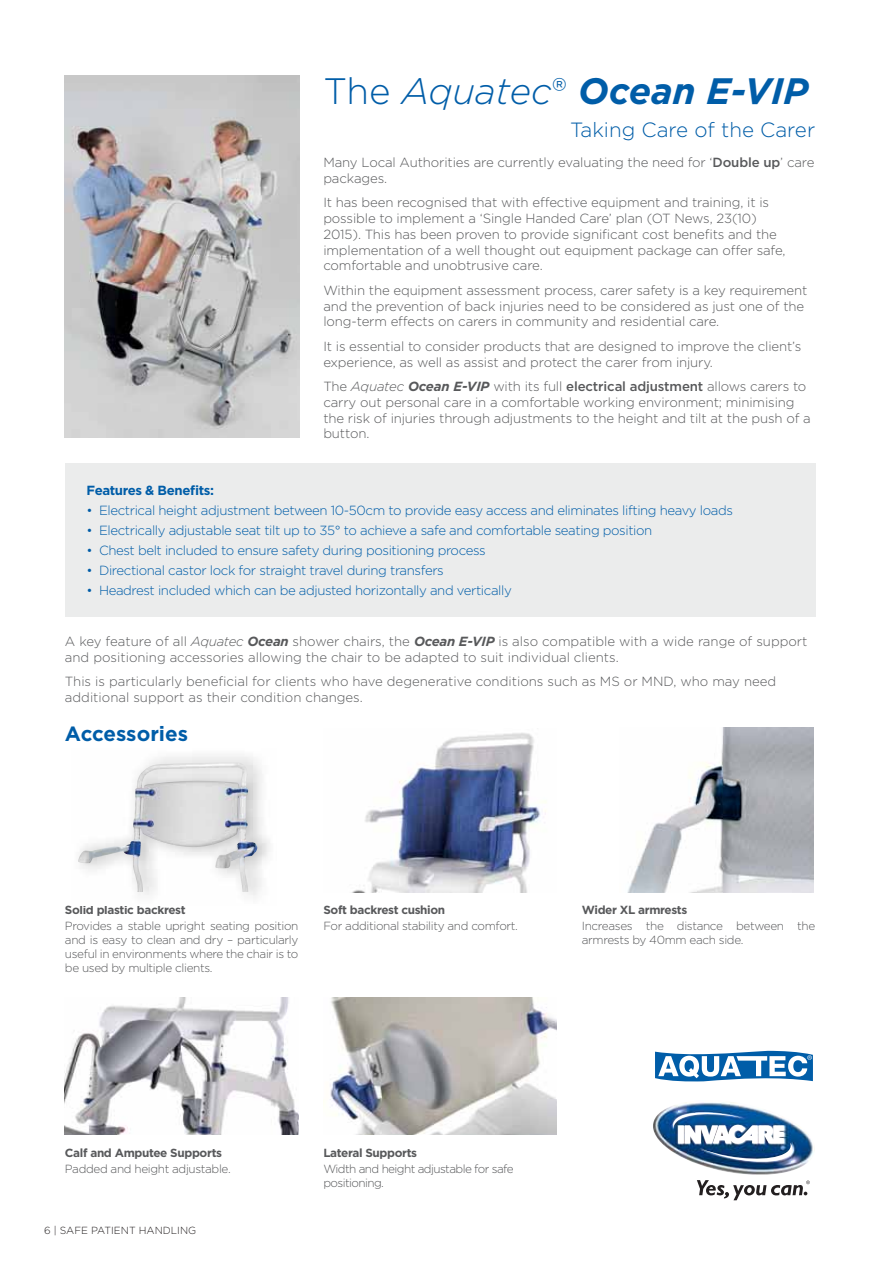
<style>
.page{position:relative;width:893px;height:1263px;background:#fff}
.page>*{position:absolute;margin:0;border:0;box-sizing:border-box;transform-origin:0 0}
.t1{font:italic 700 36.75px "Gotham";color:#005da8}
.t2{font:300 20.55px "Gotham";color:#005da8}
.t3{font:700 20.55px "Gotham";color:#005da8}
.t4{font:300 13.2px/15.9px "Gotham";letter-spacing:-.01em;color:#58595b}
.t5{font:300 13.2px "Gotham";letter-spacing:-.03em;color:#005da8}
.t6{font:700 13.2px "Gotham";letter-spacing:-.03em;color:#005da8}
.t7{font:300 11.7px/14.1px "Gotham";letter-spacing:-.03em;color:#58595b}
.t8{font:700 11.7px "Gotham";letter-spacing:-.03em;color:#58595b}
.t9{font:300 11.7px/14.1px "Gotham";letter-spacing:-.05em;color:#58595b}
.t10{font:300 10.35px "Gotham";color:#231f20}
.s1{font-weight:300;font-style:normal}
.s2{font-weight:300}
.s3{font-weight:500}
.s4{font-style:italic}
.s5{font-weight:700;font-style:italic}
</style>
<div class="page">
<img style="left:352px;top:733px;width:194px;height:159px">
<img style="left:627px;top:727px;width:187px;height:165px">
<div style="left:65px;top:463px;width:750px;height:154px;background:#ebecec"></div>
<img style="left:78px;top:762px;width:181px;height:130px">
<img style="left:65px;top:997px;width:233px;height:138px">
<img style="left:323px;top:997px;width:234px;height:138px">
<img style="left:653px;top:1102px;width:162px;height:73px">
<img style="left:673px;top:1109px;width:120px;height:56px">
<svg style="left:697px;top:1180px;width:113px;height:20px"></svg>
<svg style="left:655px;top:1050px;width:158px;height:32px"></svg>
<img style="left:65px;top:75px;width:234px;height:363px">
<h1 class="t1" style="left:323px;top:75px;width:487px"><span class="s1">The</span> <span class="s2">Aquatec</span><span class="s1">®</span> Ocean E-VIP</h1>
<h2 class="t2" style="left:570px;top:122px;width:247px">Taking Care of the Carer</h2>
<p class="t4" style="left:323px;top:155px;width:493px">Many Local Authorities are currently evaluating the need for ‘<span class="s3">Double up</span>’ care packages.</p>
<p class="t4" style="left:323px;top:195px;width:464px">It has been recognised that with effective equipment and training, it is possible to implement a ‘Single Handed Care’ plan (OT News, 23(10)<br>2015). This has been proven to provide significant cost benefits and the implementation of a well thought out equipment package can offer safe, comfortable and unobtrusive care.</p>
<p class="t4" style="left:323px;top:283px;width:485px">Within the equipment assessment process, carer safety is a key requirement and the prevention of back injuries need to be considered as just one of the long-term effects on carers in community and residential care.</p>
<p class="t4" style="left:323px;top:339px;width:479px">It is essential to consider products that are designed to improve the client’s experience, as well as assist and protect the carer from injury.</p>
<p class="t4" style="left:323px;top:379px;width:489px">The <span class="s4">Aquatec</span> <span class="s5">Ocean E-VIP</span> with its full <span class="s3">electrical adjustment</span> allows carers to carry out personal care in a comfortable working environment; minimising the risk of injuries through adjustments to the height and tilt at the push of a button.</p>
<p class="t6" style="left:87px;top:485px;width:129px">Features &amp; Benefits:</p>
<p class="t5" style="left:87px;top:504px;width:648px">• Electrical height adjustment between 10-50cm to provide easy access and eliminates lifting heavy loads</p>
<p class="t5" style="left:87px;top:525px;width:567px">• Electrically adjustable seat tilt up to 35° to achieve a safe and comfortable seating position</p>
<p class="t5" style="left:87px;top:545px;width:400px">• Chest belt included to ensure safety during positioning process</p>
<p class="t5" style="left:87px;top:565px;width:359px">• Directional castor lock for straight travel during transfers</p>
<p class="t5" style="left:87px;top:585px;width:427px">• Headrest included which can be adjusted horizontally and vertically</p>
<p class="t4" style="left:65px;top:634px;width:744px">A key feature of all <span class="s4">Aquatec</span> <span class="s5">Ocean</span> shower chairs, the <span class="s5">Ocean E-VIP</span> is also compatible with a wide range of support and positioning accessories allowing the chair to be adapted to suit individual clients.</p>
<p class="t4" style="left:65px;top:674px;width:713px">This is particularly beneficial for clients who have degenerative conditions such as MS or MND, who may need additional support as their condition changes.</p>
<h2 class="t3" style="left:65px;top:726px;width:125px">Accessories</h2>
<p class="t8" style="left:65px;top:905px;width:122px">Solid plastic backrest</p>
<p class="t7" style="left:65px;top:920px;width:235px;text-align:justify">Provides a stable upright seating position and is easy to clean and dry – particularly useful in environments where the chair is to be used by multiple clients.</p>
<p class="t8" style="left:323px;top:905px;width:123px">Soft backrest cushion</p>
<p class="t7" style="left:323px;top:920px;width:196px">For additional stability and comfort.</p>
<p class="t8" style="left:582px;top:905px;width:107px">Wider XL armrests</p>
<p class="t7" style="left:582px;top:920px;width:235px">Increases the distance between the armrests by 40mm each side.</p>
<p class="t8" style="left:65px;top:1148px;width:159px">Calf and Amputee Supports</p>
<p class="t7" style="left:65px;top:1163px;width:167px">Padded and height adjustable.</p>
<p class="t10" style="left:44px;top:1226px;width:154px">6 | SAFE PATIENT HANDLING</p>
<p class="t8" style="left:323px;top:1148px;width:95px">Lateral Supports</p>
<p class="t9" style="left:323px;top:1163px;width:192px">Width and height adjustable for safe positioning.</p>
</div>
